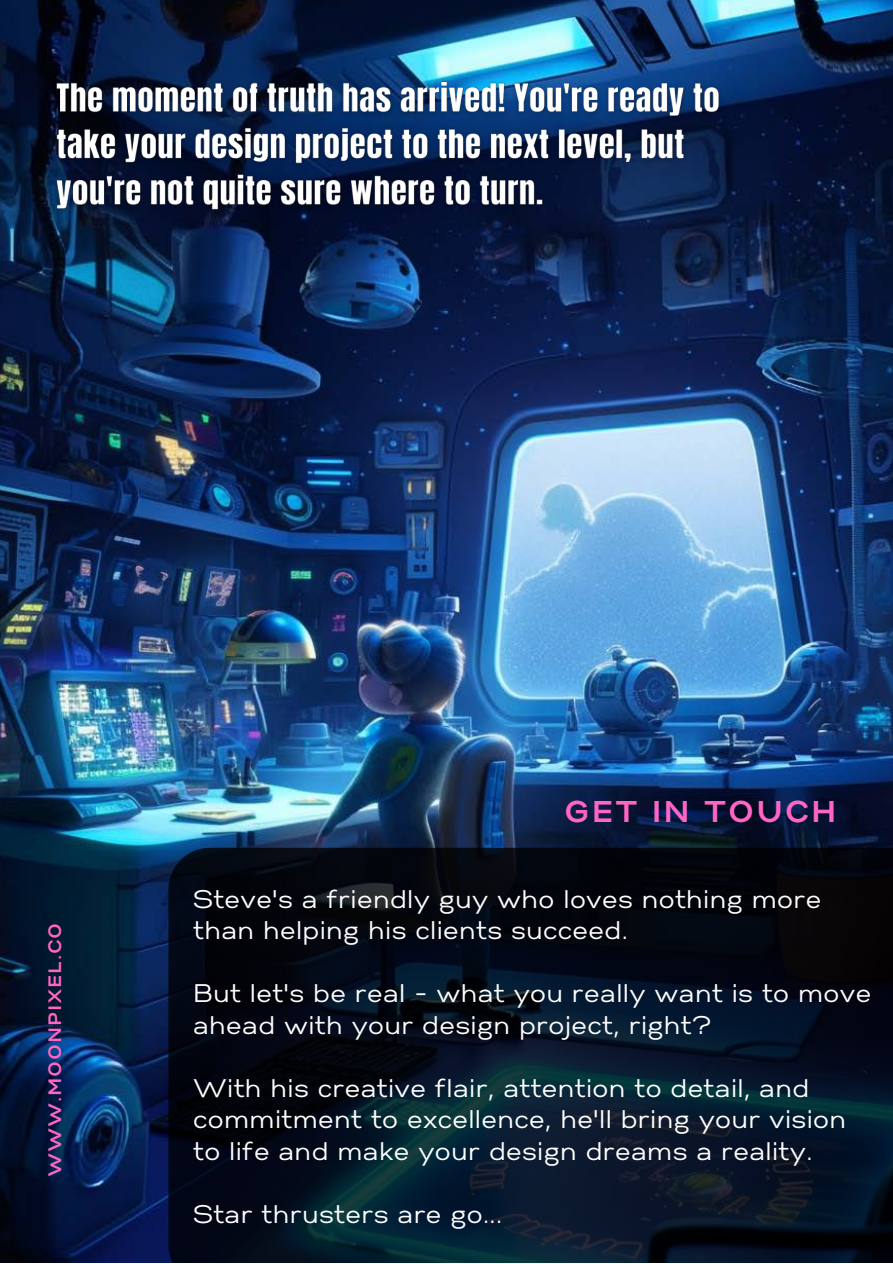
<style>
.page{position:relative;width:893px;height:1264px;background:#fff}
.page>*{position:absolute;margin:0;border:0;box-sizing:border-box;transform-origin:0 0}
.t1{font:700 30px "Gabriel Sans";letter-spacing:.125em;color:#ff66c4}
.t2{font:25.5px/31.5px "Gabriel Sans";letter-spacing:.015em;color:#fff}
.t3{font:700 18px "Gabriel Sans";letter-spacing:.125em;color:#ff66c4}
</style>
<div class="page">
<img style="left:0;top:0;width:892px;height:1262px">
<svg style="left:168px;top:847px;width:724px;height:415px;background:#05101d"></svg>
<img style="left:48px;top:67px;width:681px;height:160px">
<p class="t3" style="left:44px;top:1175px;width:254px;rotate:-90deg">WWW.MOONPIXEL.CO</p>
<p class="t1" style="left:565px;top:793px;width:271px">GET IN TOUCH</p>
<p class="t2" style="left:193px;top:883px;width:629px">Steve's a friendly guy who loves nothing more than helping his clients succeed.</p>
<p class="t2" style="left:193px;top:977px;width:679px">But let's be real - what you really want is to move ahead with your design project, right?</p>
<p class="t2" style="left:193px;top:1071px;width:654px">With his creative flair, attention to detail, and commitment to excellence, he'll bring your vision to life and make your design dreams a reality.</p>
<p class="t2" style="left:193px;top:1197px;width:310px">Star thrusters are go...</p>
</div>
